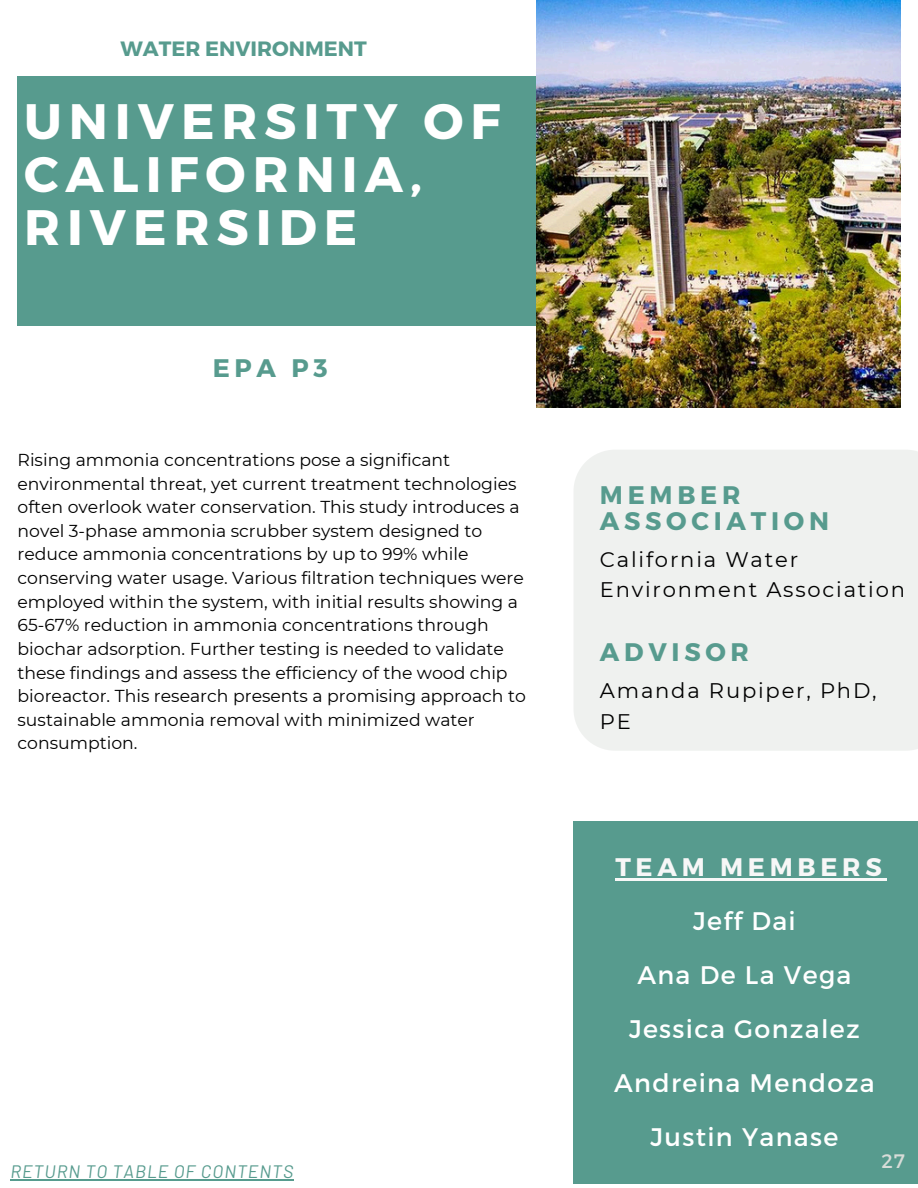
<style>
.page{position:relative;width:918px;height:1188px;background:#fff}
.page>*{position:absolute;margin:0;border:0;box-sizing:border-box;transform-origin:0 0}
.t1{font:700 49.8px/52.8px "Montserrat";letter-spacing:.14em;color:#fff}
.t2{font:25.35px "Montserrat";letter-spacing:.055em;color:#fff}
.t3{font:700 25.35px/26.4px "Montserrat";letter-spacing:.185em;color:#579b8e}
.t4{font:700 25.35px "Montserrat";letter-spacing:.185em;color:#f7f7f7}
.t5{font:21.15px/30.3px "Montserrat";letter-spacing:.085em;color:#000}
.t6{font:700 20.7px "Montserrat";color:#579b8e}
.t7{font:19.5px "Montserrat";color:#d8dcd8}
.t8{font:italic 18px "Barlow";letter-spacing:.055em;color:#579b8e}
.t9{font:17.25px/23.7px "Montserrat";color:#000}
</style>
<div class="page">
<div style="left:18px;top:77px;width:599px;height:249px;background:#579b8e"></div>
<img style="left:537px;top:0;width:363px;height:407px">
<div style="left:574px;top:450px;width:344px;height:301px;background:#eff1ef"></div>
<div style="left:573px;top:822px;width:345px;height:362px;background:#579b8e"></div>
<hr style="left:615px;top:878px;width:271px;height:3px;background:#f7f7f7">
<hr style="left:10px;top:1179px;width:284px;height:1px;background:#579b8e">
<h1 class="t6" style="left:120px;top:35px;width:248px">WATER ENVIRONMENT</h1>
<h4 class="t1" style="left:24px;top:93px;width:478px">UNIVERSITY OF<br>CALIFORNIA,<br>RIVERSIDE</h4>
<h2 class="t3" style="left:213px;top:353px;width:116px">EPA P3</h2>
<h5 class="t9" style="left:18px;top:448px;width:510px">Rising ammonia concentrations pose a significant environmental threat, yet current treatment technologies often overlook water conservation. This study introduces a novel 3-phase ammonia scrubber system designed to reduce ammonia concentrations by up to 99% while conserving water usage. Various filtration techniques were employed within the system, with initial results showing a 65-67% reduction in ammonia concentrations through biochar adsorption. Further testing is needed to validate these findings and assess the efficiency of the wood chip bioreactor. This research presents a promising approach to sustainable ammonia removal with minimized water consumption.</h5>
<p class="t8" style="left:10px;top:1160px;width:284px">RETURN TO TABLE OF CONTENTS</p>
<p class="t3" style="left:600px;top:480px;width:231px">MEMBER<br>ASSOCIATION</p>
<h2 class="t5" style="left:600px;top:544px;width:307px">California Water<br>Environment Association</h2>
<h5 class="t3" style="left:600px;top:638px;width:151px">ADVISOR</h5>
<h2 class="t5" style="left:600px;top:676px;width:278px">Amanda Rupiper, PhD,<br>PE</h2>
<h3 class="t4" style="left:615px;top:851px;width:268px">TEAM MEMBERS</h3>
<h6 class="t2" style="left:693px;top:904px;width:104px">Jeff Dai</h6>
<h2 class="t2" style="left:637px;top:958px;width:216px">Ana De La Vega</h2>
<h3 class="t2" style="left:629px;top:1012px;width:232px">Jessica Gonzalez</h3>
<h3 class="t2" style="left:614px;top:1066px;width:262px">Andreina Mendoza</h3>
<h3 class="t2" style="left:651px;top:1120px;width:189px">Justin Yanase</h3>
<h3 class="t7" style="left:881px;top:1148px;width:25px">27</h3>
</div>
